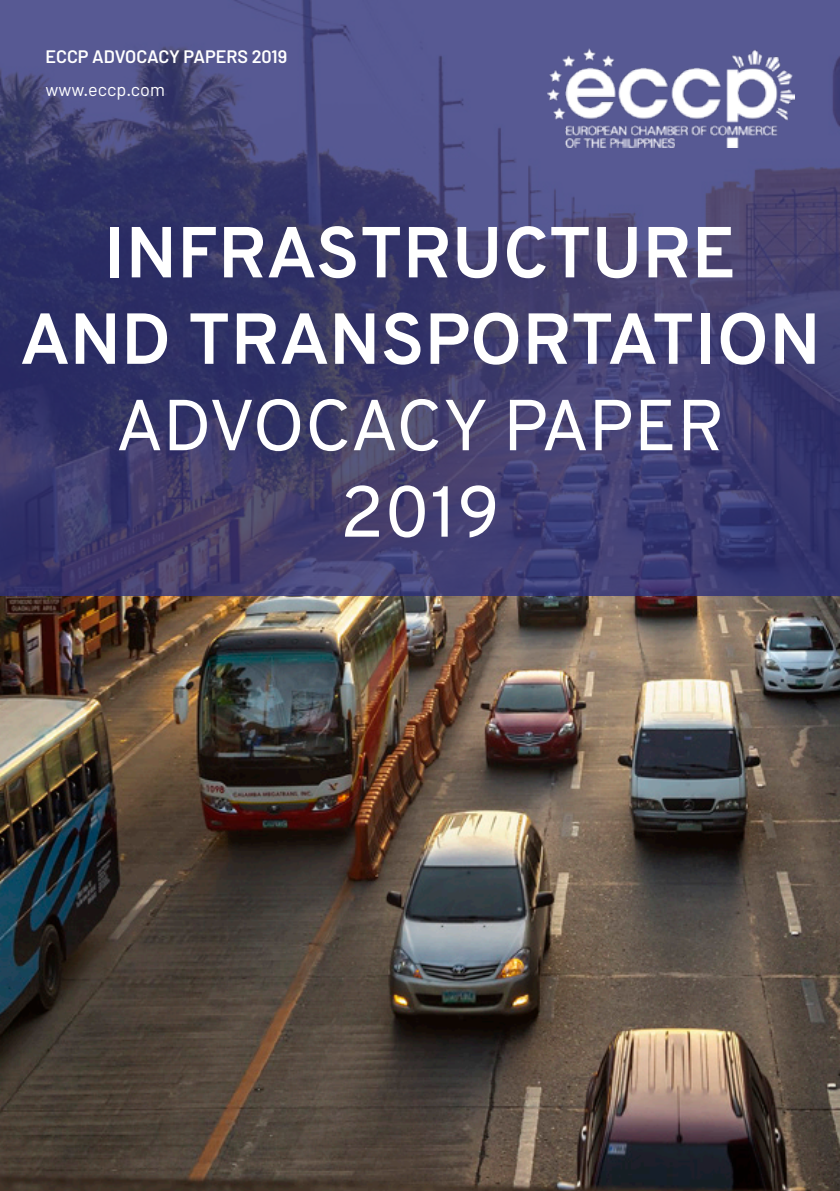
<style>
.page{position:relative;width:840px;height:1191px;background:#fff}
.page>*{position:absolute;margin:0;border:0;box-sizing:border-box;transform-origin:0 0}
.t1{font:700 72px/86.4px "Overpass";color:#fff;text-align:center}
.t2{font:72px/86.4px "Overpass";letter-spacing:-.01em;color:#fff;text-align:center}
.t3{font:600 18px "Barlow";color:#fff}
.t4{font:18px "Barlow";color:#fff}
</style>
<div class="page">
<img style="left:0;top:595px;width:839px;height:596px">
<svg style="left:0;top:0;width:839px;height:595px;background:#424175"></svg>
<img style="left:547px;top:49px;width:247px;height:99px">
<p class="t3" style="left:45px;top:46px;width:243px">ECCP ADVOCACY PAPERS 2019</p>
<p class="t4" style="left:45px;top:79px;width:121px">www.eccp.com</p>
<p class="t1" style="left:19px;top:209px;width:802px">INFRASTRUCTURE<br>AND TRANSPORTATION</p>
<p class="t2" style="left:115px;top:382px;width:611px">ADVOCACY PAPER<br>2019</p>
</div>
